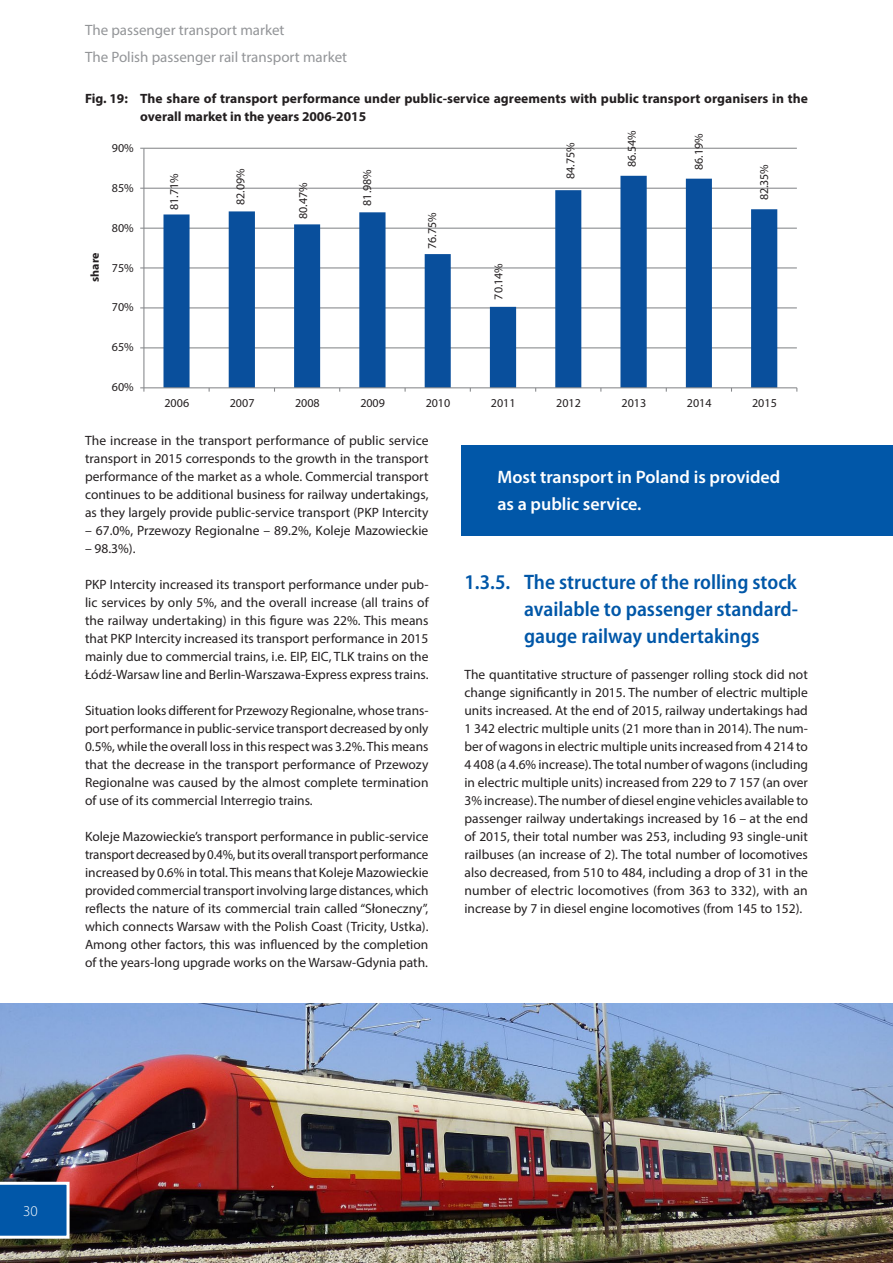
<style>
.page{position:relative;width:893px;height:1263px;background:#fff}
.page>*{position:absolute;margin:0;border:0;box-sizing:border-box;transform-origin:0 0}
.t1{font:600 semi-condensed 21px/27px "Myriad Pro";color:#0157a8;text-align:justify}
.Wyróżnienie{font:600 18px/27px "Myriad Pro";color:#fff}
.t2{font:15px/27px "Myriad Pro";color:#939598}
.t3{font:300 15px "Myriad Pro";color:#fff}
.t4{font:13.5px/18px "Myriad Pro";color:#231f20;text-align:justify}
.t5{font:700 13.5px/18px "Myriad Pro";letter-spacing:.005em;color:#231f20}
.t6{font:12px "Myriad Pro";letter-spacing:-.005em;color:#231f20}
.t7{font:700 11.7px "Myriad Pro";color:#231f20}
</style>
<div class="page">
<hr style="left:144px;top:148px;width:653px;height:1px;background:#86888b">
<hr style="left:144px;top:188px;width:653px;height:1px;background:#86888b">
<hr style="left:144px;top:228px;width:653px;height:1px;background:#86888b">
<hr style="left:144px;top:267px;width:653px;height:1px;background:#86888b">
<hr style="left:144px;top:307px;width:653px;height:1px;background:#86888b">
<hr style="left:144px;top:347px;width:653px;height:1px;background:#86888b">
<svg style="left:163px;top:176px;width:614px;height:211px"></svg>
<hr style="left:143px;top:148px;width:1px;height:240px;background:#86888b">
<hr style="left:144px;top:387px;width:653px;height:1px;background:#86888b">
<img style="left:0;top:1003px;width:893px;height:260px">
<div style="left:461px;top:445px;width:432px;height:90px;background:#0157a8"></div>
<svg style="left:0;top:1182px;width:70px;height:57px;background:#256db2"></svg>
<p class="t2" style="left:85px;top:16px;width:264px">The passenger transport market<br>The Polish passenger rail transport market</p>
<p class="t5" style="left:140px;top:89px;width:669px;text-indent:-55px">Fig. 19: The share of transport performance under public-service agreements with public transport organisers in the overall market in the years 2006-2015</p>
<p class="t7" style="left:87px;top:282px;width:31px;rotate:-90deg">share</p>
<p class="t6" style="left:112px;top:140px;width:23px">90%</p>
<p class="t6" style="left:112px;top:180px;width:23px">85%</p>
<p class="t6" style="left:112px;top:220px;width:23px">80%</p>
<p class="t6" style="left:112px;top:260px;width:23px">75%</p>
<p class="t6" style="left:112px;top:300px;width:23px">70%</p>
<p class="t6" style="left:112px;top:340px;width:23px">65%</p>
<p class="t6" style="left:112px;top:380px;width:23px">60%</p>
<p class="t6" style="left:167px;top:210px;width:38px;rotate:-90deg">81.71%</p>
<p class="t6" style="left:233px;top:205px;width:38px;rotate:-90deg">82.09%</p>
<p class="t6" style="left:296px;top:219px;width:38px;rotate:-90deg">80.47%</p>
<p class="t6" style="left:360px;top:206px;width:38px;rotate:-90deg">81.98%</p>
<p class="t6" style="left:425px;top:249px;width:38px;rotate:-90deg">76.75%</p>
<p class="t6" style="left:491px;top:300px;width:38px;rotate:-90deg">70.14%</p>
<p class="t6" style="left:563px;top:179px;width:38px;rotate:-90deg">84.75%</p>
<p class="t6" style="left:624px;top:167px;width:38px;rotate:-90deg">86.54%</p>
<p class="t6" style="left:691px;top:170px;width:38px;rotate:-90deg">86.19%</p>
<p class="t6" style="left:757px;top:200px;width:38px;rotate:-90deg">82.35%</p>
<p class="t6" style="left:164px;top:395px;width:26px">2006</p>
<p class="t6" style="left:230px;top:395px;width:26px">2007</p>
<p class="t6" style="left:295px;top:395px;width:26px">2008</p>
<p class="t6" style="left:360px;top:395px;width:26px">2009</p>
<p class="t6" style="left:426px;top:395px;width:26px">2010</p>
<p class="t6" style="left:491px;top:395px;width:26px">2011</p>
<p class="t6" style="left:556px;top:395px;width:26px">2012</p>
<p class="t6" style="left:622px;top:395px;width:26px">2013</p>
<p class="t6" style="left:687px;top:395px;width:26px">2014</p>
<p class="t6" style="left:752px;top:395px;width:26px">2015</p>
<p class="t4" style="left:85px;top:431px;width:345px">The increase in the transport performance of public service transport in 2015 corresponds to the growth in the transport performance of the market as a whole. Commercial transport continues to be additional business for railway undertakings, as they largely provide public-service transport (PKP Intercity</p>
<p class="t4" style="left:85px;top:521px;width:345px">– 67.0%, Przewozy Regionalne – 89.2%, Koleje Mazowieckie</p>
<p class="t4" style="left:85px;top:539px;width:52px">– 98.3%).</p>
<p class="t4" style="left:85px;top:575px;width:345px">PKP Intercity increased its transport performance under pub&shy;lic services by only 5%, and the overall increase (all trains of the railway undertaking) in this figure was 22%. This means that PKP Intercity increased its transport performance in 2015 mainly due to commercial trains, i.e. EIP, EIC, TLK trains on the Łódź-Warsaw line and Berlin-Warszawa-Express express trains.</p>
<p class="t4" style="left:85px;top:701px;width:345px">Situation looks different for Przewozy Regionalne, whose trans&shy;port performance in public-service transport decreased by only 0.5%, while the overall loss in this respect was 3.2%. This means that the decrease in the transport performance of Przewozy Regionalne was caused by the almost complete termination of use of its commercial Interregio trains.</p>
<p class="t4" style="left:85px;top:827px;width:345px">Koleje Mazowieckie’s transport performance in public-service transport decreased by 0.4%, but its overall transport performance increased by 0.6% in total. This means that Koleje Mazowieckie provided commercial transport involving large distances, which reflects the nature of its commercial train called “Słoneczny”, which connects Warsaw with the Polish Coast (Tricity, Ustka).<br>Among other factors, this was influenced by the completion of the years-long upgrade works on the Warsaw-Gdynia path.</p>
<p class="Wyróżnienie" style="left:497px;top:463px;width:284px">Most transport in Poland is provided as a public service.</p>
<p class="t1" style="left:524px;top:568px;width:276px;text-indent:-60px">1.3.5. The structure of the rolling stock available to passenger standard&shy;gauge railway undertakings</p>
<p class="t4" style="left:464px;top:665px;width:345px">The quantitative structure of passenger rolling stock did not change significantly in 2015. The number of electric multiple units increased. At the end of 2015, railway undertakings had 1 342 electric multiple units (21 more than in 2014). The num&shy;ber of wagons in electric multiple units increased from 4 214 to 4 408 (a 4.6% increase). The total number of wagons (including in electric multiple units) increased from 229 to 7 157 (an over 3% increase). The number of diesel engine vehicles available to passenger railway undertakings increased by 16 – at the end of 2015, their total number was 253, including 93 single-unit railbuses (an increase of 2). The total number of locomotives also decreased, from 510 to 484, including a drop of 31 in the number of electric locomotives (from 363 to 332), with an increase by 7 in diesel engine locomotives (from 145 to 152).</p>
<p class="t3" style="left:23px;top:1202px;width:16px">30</p>
</div>
